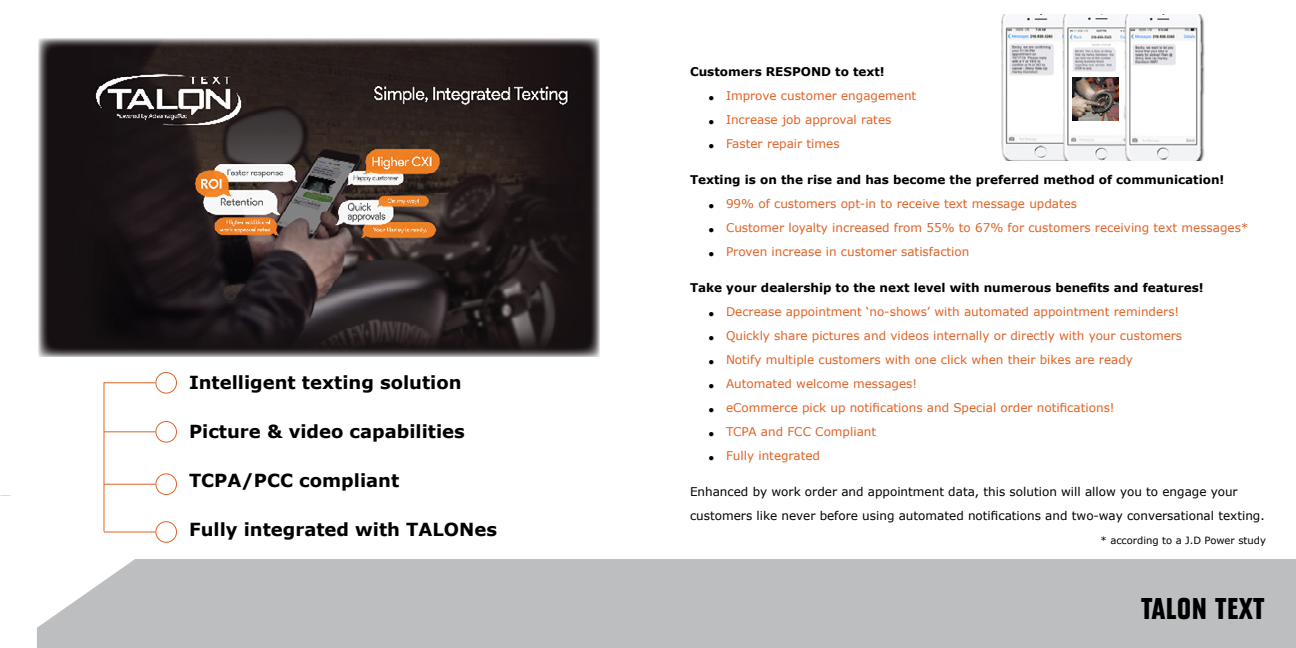
<style>
.page{position:relative;width:1296px;height:648px;background:#fff}
.page>*{position:absolute;margin:0;border:0;box-sizing:border-box;transform-origin:0 0}
.t1{font:30px "Freedom Machine";color:#000}
.t2{font:700 18px "Verdana";color:#000}
.t3{font:12px "Verdana";color:#e06225}
.t4{font:12px/24px "Verdana";color:#000}
.t5{font:700 12px "Verdana";color:#000}
.t6{font:10px "Verdana";color:#000}
.s1{color:#000}
</style>
<div class="page">
<div style="left:37px;top:559px;width:1259px;height:89px;background:#bcbec0"></div>
<img style="left:1001px;top:15px;width:204px;height:145px">
<img style="left:39px;top:38px;width:560px;height:318px">
<img style="left:1072px;top:78px;width:47px;height:43px">
<hr style="left:103px;top:382px;width:1px;height:149px;background:#e06225">
<div style="left:155px;top:421px;width:22px;height:22px;border:1px solid #e06225;border-radius:50%"></div>
<hr style="left:104px;top:431px;width:51px;height:1px;background:#e06225">
<div style="left:155px;top:473px;width:22px;height:22px;border:1px solid #e06225;border-radius:50%"></div>
<hr style="left:104px;top:484px;width:51px;height:1px;background:#e06225">
<div style="left:155px;top:521px;width:22px;height:22px;border:1px solid #e06225;border-radius:50%"></div>
<hr style="left:104px;top:532px;width:51px;height:1px;background:#e06225">
<div style="left:155px;top:372px;width:22px;height:22px;border:1px solid #e06225;border-radius:50%"></div>
<hr style="left:104px;top:382px;width:51px;height:1px;background:#e06225">
<h2 class="t2" style="left:189px;top:370px;width:274px">Intelligent texting solution</h2>
<h2 class="t2" style="left:189px;top:419px;width:277px">Picture &amp; video capabilities</h2>
<h2 class="t2" style="left:189px;top:468px;width:212px">TCPA/PCC compliant</h2>
<h2 class="t2" style="left:189px;top:517px;width:310px">Fully integrated with TALONes</h2>
<p class="t5" style="left:690px;top:63px;width:196px">Customers RESPOND to text!</p>
<p class="t3" style="left:708px;top:88px;width:210px"><span class="s1">•</span> Improve customer engagement</p>
<p class="t3" style="left:708px;top:112px;width:185px"><span class="s1">•</span> Increase job approval rates</p>
<p class="t3" style="left:708px;top:136px;width:133px"><span class="s1">•</span> Faster repair times</p>
<p class="t5" style="left:690px;top:171px;width:536px">Texting is on the rise and has become the preferred method of communication!</p>
<p class="t3" style="left:708px;top:196px;width:371px"><span class="s1">•</span> 99% of customers opt-in to receive text message updates</p>
<p class="t3" style="left:708px;top:220px;width:542px"><span class="s1">•</span> Customer loyalty increased from 55% to 67% for customers receiving text messages*</p>
<p class="t3" style="left:708px;top:244px;width:263px"><span class="s1">•</span> Proven increase in customer satisfaction</p>
<p class="t5" style="left:690px;top:279px;width:515px">Take your dealership to the next level with numerous benefits and features!</p>
<p class="t3" style="left:708px;top:304px;width:473px"><span class="s1">•</span> Decrease appointment ‘no-shows’ with automated appointment reminders!</p>
<p class="t3" style="left:708px;top:328px;width:476px"><span class="s1">•</span> Quickly share pictures and videos internally or directly with your customers</p>
<p class="t3" style="left:708px;top:352px;width:426px"><span class="s1">•</span> Notify multiple customers with one click when their bikes are ready</p>
<p class="t3" style="left:708px;top:376px;width:211px"><span class="s1">•</span> Automated welcome messages!</p>
<p class="t3" style="left:708px;top:400px;width:408px"><span class="s1">•</span> eCommerce pick up notifications and Special order notifications!</p>
<p class="t3" style="left:708px;top:424px;width:170px"><span class="s1">•</span> TCPA and FCC Compliant</p>
<p class="t3" style="left:708px;top:448px;width:114px"><span class="s1">•</span> Fully integrated</p>
<p class="t4" style="left:690px;top:480px;width:576px">Enhanced by work order and appointment data, this solution will allow you to engage your customers like never before using automated notifications and two-way conversational texting.</p>
<p class="t6" style="left:1101px;top:534px;width:167px">* according to a J.D Power study</p>
<h1 class="t1" style="left:1141px;top:590px;width:126px">TALON TEXT</h1>
</div>
